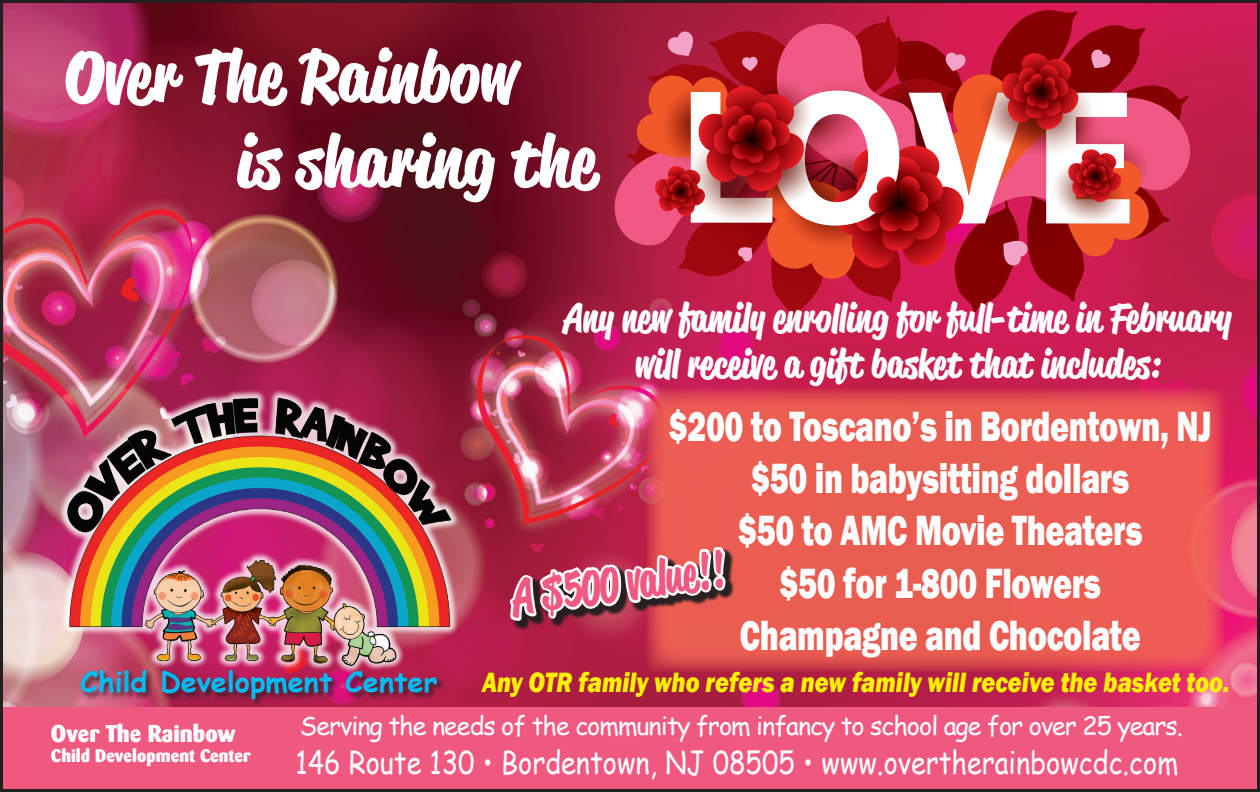
<style>
.page{position:relative;width:1260px;height:792px;background:#fff}
.page>*{position:absolute;margin:0;border:0;box-sizing:border-box;transform-origin:0 0}
.t1{font:700 70.8px "Reklame Script";letter-spacing:.01em;color:#fff;scale:.85 1}
.t2{font:700 48px "Reklame Script";color:#f0597f;scale:.7 1}
.t3{font:800 43.6px "Franklin Gothic";letter-spacing:-.01em;color:#fff;scale:.74 1}
.t4{font:700 39px/46.8px "Reklame Script";letter-spacing:.01em;color:#fff;text-align:center;scale:.81 1}
.t5{font:31.6px "Comic Sans MS";color:#fff;scale:.86 1}
.t6{font:italic 800 28.8px "Franklin Gothic";color:#fff101;scale:.83 1}
.t7{font:700 28.2px "Comic Sans MS";color:#00bbf1}
.t8{font:25.4px "Comic Sans MS";letter-spacing:-.04em;color:#fff}
.t9{font:800 24px "Barmeno";color:#fff}
.t10{font:800 18px "Barmeno";color:#fff}
</style>
<div class="page">
<img style="left:0;top:0;width:1260px;height:792px">
<p class="t1" style="left:65px;top:27px;width:532px">Over The Rainbow</p>
<p class="t1" style="left:237px;top:112px;width:424px">is sharing the</p>
<p class="t7" style="left:80px;top:661px;width:359px">Child Development Center</p>
<p class="t4" style="left:564px;top:293px;width:825px">Any new family enrolling for full-time in February will receive a gift basket that includes:</p>
<p class="t3" style="left:669px;top:398px;width:735px">$200 to Toscano’s in Bordentown, NJ</p>
<p class="t3" style="left:751px;top:450px;width:512px">$50 in babysitting dollars</p>
<p class="t3" style="left:738px;top:503px;width:548px">$50 to AMC Movie Theaters</p>
<p class="t3" style="left:779px;top:555px;width:436px">$50 for 1-800 Flowers</p>
<p class="t3" style="left:740px;top:607px;width:543px">Champagne and Chocolate</p>
<p class="t6" style="left:482px;top:663px;width:902px">Any OTR family who refers a new family will receive the basket too.</p>
<p class="t2" style="left:508px;top:565px;width:307px;rotate:-8deg">A $500 value!!</p>
<p class="t9" style="left:51px;top:718px;width:186px">Over The Rainbow</p>
<p class="t10" style="left:51px;top:744px;width:201px">Child Development Center</p>
<p class="t8" style="left:300px;top:707px;width:885px">Serving the needs of the community from infancy to school age for over 25 years.</p>
<p class="t5" style="left:296px;top:739px;width:1028px">146 Route 130 • Bordentown, NJ 08505 • www.overtherainbowcdc.com</p>
</div>
